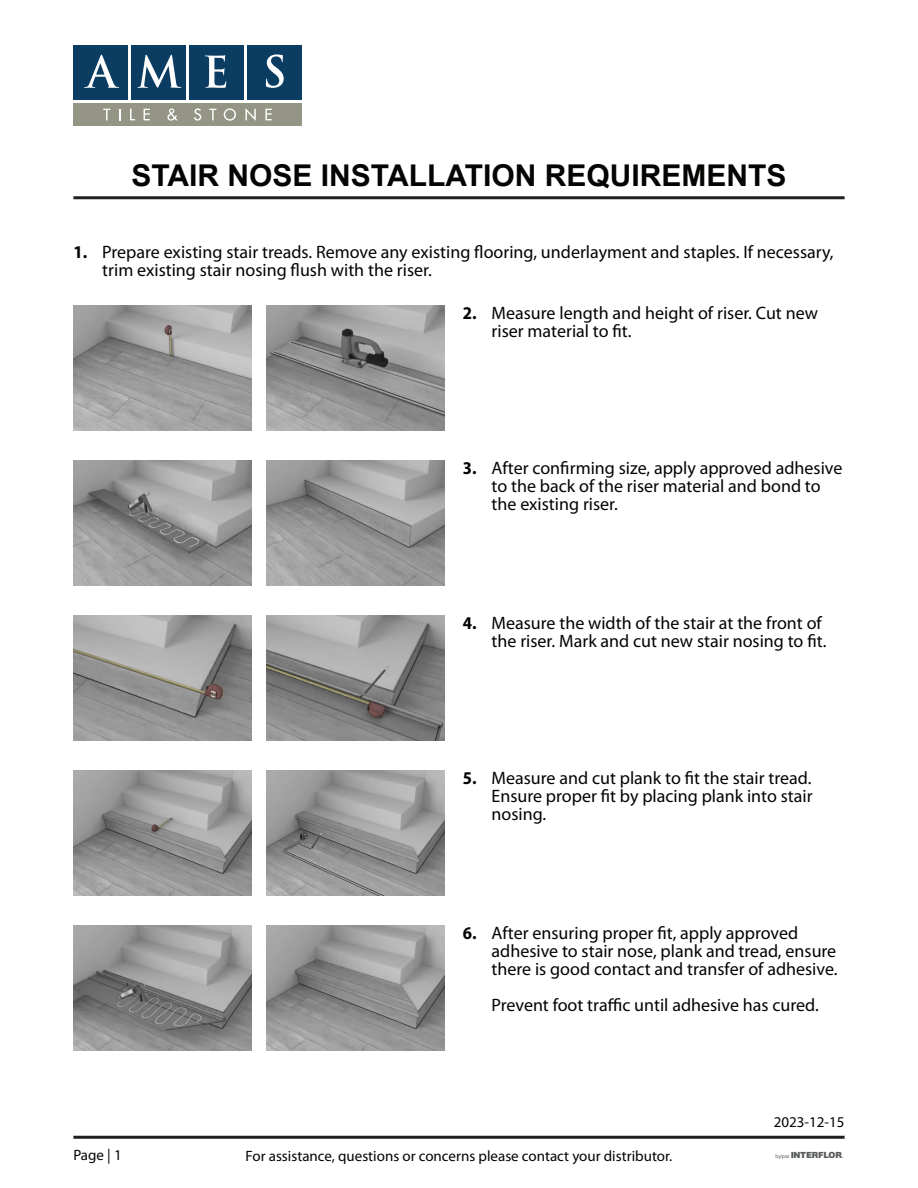
<style>
.page{position:relative;width:918px;height:1188px;background:#fff}
.page>*{position:absolute;margin:0;border:0;box-sizing:border-box;transform-origin:0 0}
.t1{font:700 30px "Arial";color:#040503}
.t2{font:18px/18px "Myriad Pro";color:#040503}
.t3{font:700 semi-condensed 18px "Myriad Pro";color:#040503}
.t4{font:15px "Myriad Pro";color:#040503}
.t5{font:900 8.4px "Helvetica LT Std";letter-spacing:-.04em;color:#5a5d5e}
.s1{font-weight:400;font-size:5.1px}
</style>
<div class="page">
<hr style="left:73px;top:196px;width:772px;height:3px;background:#231f20">
<div style="left:73px;top:104px;width:229px;height:22px;background:#959585"></div>
<div style="left:189px;top:45px;width:55px;height:55px;background:#0b3d63"></div>
<div style="left:131px;top:45px;width:55px;height:55px;background:#0b3d63"></div>
<div style="left:73px;top:45px;width:55px;height:55px;background:#0b3d63"></div>
<div style="left:247px;top:45px;width:55px;height:55px;background:#0b3d63"></div>
<svg style="left:103px;top:109px;width:7px;height:11px"></svg>
<svg style="left:130px;top:109px;width:5px;height:11px"></svg>
<svg style="left:144px;top:109px;width:6px;height:11px"></svg>
<svg style="left:167px;top:108px;width:11px;height:13px"></svg>
<svg style="left:194px;top:108px;width:7px;height:13px"></svg>
<svg style="left:209px;top:109px;width:7px;height:11px"></svg>
<svg style="left:224px;top:108px;width:12px;height:13px"></svg>
<svg style="left:245px;top:108px;width:11px;height:13px"></svg>
<svg style="left:265px;top:109px;width:7px;height:11px"></svg>
<svg style="left:84px;top:55px;width:35px;height:33px"></svg>
<svg style="left:137px;top:55px;width:44px;height:33px"></svg>
<svg style="left:205px;top:55px;width:21px;height:33px"></svg>
<svg style="left:266px;top:54px;width:18px;height:34px"></svg>
<img style="left:73px;top:306px;width:179px;height:125px">
<img style="left:267px;top:306px;width:178px;height:125px">
<img style="left:73px;top:461px;width:179px;height:125px">
<img style="left:267px;top:461px;width:178px;height:125px">
<img style="left:73px;top:616px;width:178px;height:125px">
<img style="left:267px;top:616px;width:178px;height:125px">
<img style="left:73px;top:771px;width:179px;height:125px">
<img style="left:267px;top:771px;width:178px;height:125px">
<img style="left:73px;top:926px;width:178px;height:124px">
<img style="left:267px;top:926px;width:178px;height:124px">
<hr style="left:73px;top:1136px;width:772px;height:3px;background:#231f20">
<p class="t1" style="left:131px;top:154px;width:657px">STAIR NOSE INSTALLATION REQUIREMENTS</p>
<p class="t3" style="left:73px;top:240px;width:15px">1.</p>
<p class="t2" style="left:102px;top:242px;width:733px">Prepare existing stair treads. Remove any existing flooring, underlayment and staples. If necessary, trim existing stair nosing flush with the riser.</p>
<p class="t2" style="left:492px;top:304px;width:328px">Measure length and height of riser. Cut new riser material to fit.</p>
<p class="t3" style="left:463px;top:302px;width:15px">2.</p>
<p class="t3" style="left:463px;top:457px;width:15px">3.</p>
<p class="t2" style="left:492px;top:459px;width:352px">After confirming size, apply approved adhesive to the back of the riser material and bond to the existing riser.</p>
<p class="t3" style="left:463px;top:612px;width:15px">4.</p>
<p class="t2" style="left:492px;top:614px;width:336px">Measure the width of the stair at the front of the riser. Mark and cut new stair nosing to fit.</p>
<p class="t3" style="left:463px;top:766px;width:15px">5.</p>
<p class="t2" style="left:492px;top:769px;width:323px;text-align:justify">Measure and cut plank to fit the stair tread.<br>Ensure proper fit by placing plank into stair nosing.</p>
<p class="t3" style="left:463px;top:921px;width:15px">6.</p>
<p class="t2" style="left:492px;top:924px;width:347px">After ensuring proper fit, apply approved adhesive to stair nose, plank and tread, ensure there is good contact and transfer of adhesive.</p>
<p class="t2" style="left:492px;top:996px;width:329px">Prevent foot traffic until adhesive has cured.</p>
<p class="t4" style="left:774px;top:1112px;width:72px">2023-12-15</p>
<p class="t4" style="left:73px;top:1146px;width:50px">Page | 1</p>
<p class="t4" style="left:246px;top:1147px;width:428px">For assistance, questions or concerns please contact your distributor.</p>
<p class="t5" style="left:776px;top:1150px;width:68px"><span class="s1">by/par</span> INTERFLOR</p>
</div>
